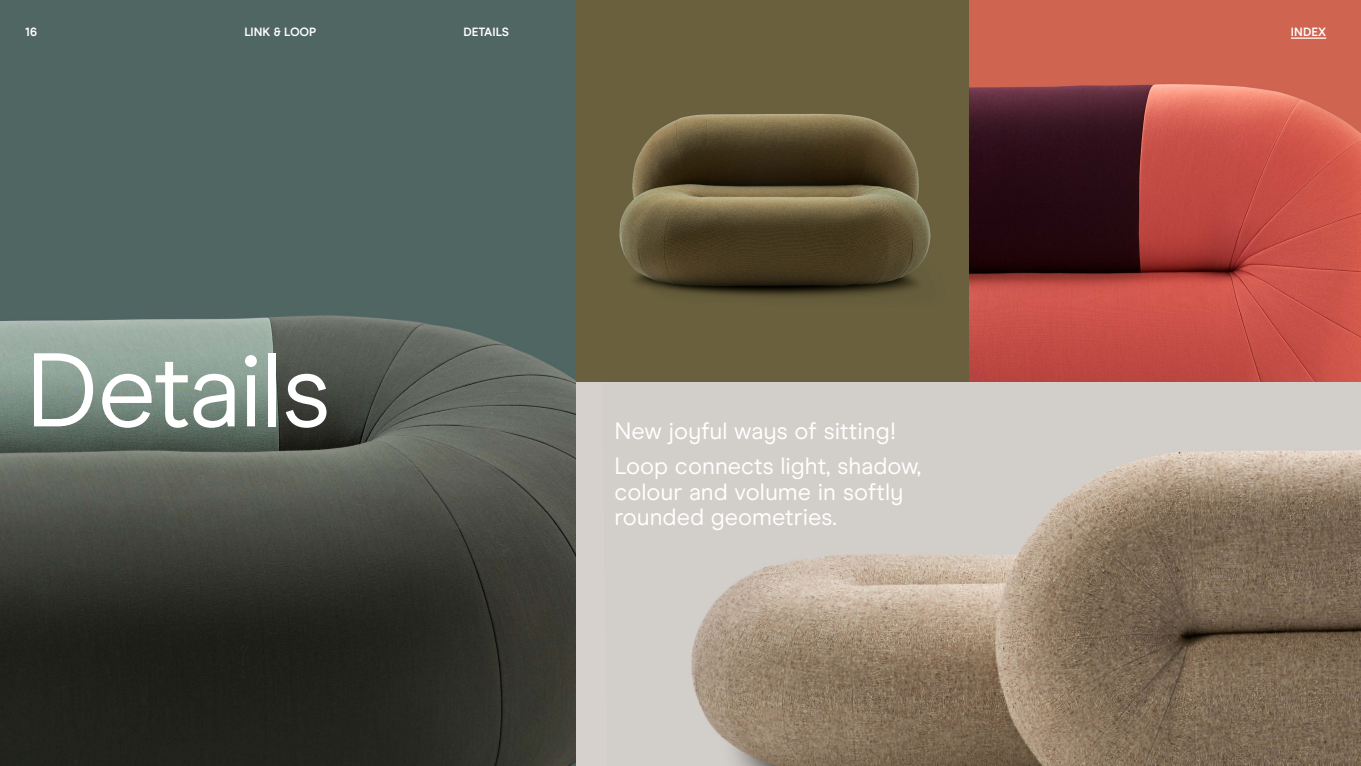
<style>
.page{position:relative;width:1361px;height:766px;background:#fff}
.page>*{position:absolute;margin:0;border:0;box-sizing:border-box;transform-origin:0 0}
.t1{font:104.28px "Modern Era";letter-spacing:-.02em;color:#fff}
.t2{font:23.6px/35.3px "Modern Era";color:#fff}
.t3{font:700 11.95px "Modern Era";color:#fff}
</style>
<div class="page">
<img style="left:0;top:0;width:576px;height:765px">
<img style="left:576px;top:0;width:785px;height:382px">
<div style="left:576px;top:382px;width:785px;height:383px;background:#d6d1cc"></div>
<img style="left:691px;top:450px;width:670px;height:315px">
<hr style="left:1291px;top:37px;width:35px;height:2px;background:#fff">
<p class="t3" style="left:26px;top:25px;width:13px">16</p>
<p class="t3" style="left:244px;top:25px;width:74px">LINK &amp; LOOP</p>
<p class="t3" style="left:463px;top:25px;width:47px">DETAILS</p>
<p class="t3" style="left:1291px;top:25px;width:37px">INDEX</p>
<h1 class="t1" style="left:26px;top:330px;width:307px">Details</h1>
<p class="t2" style="left:614px;top:413px;width:308px">New joyful ways of sitting!<br>Loop connects light, shadow,</p>
<p class="t2" style="left:614px;top:479px;width:291px;line-height:25.4px">colour and volume in softly rounded geometries.</p>
</div>
